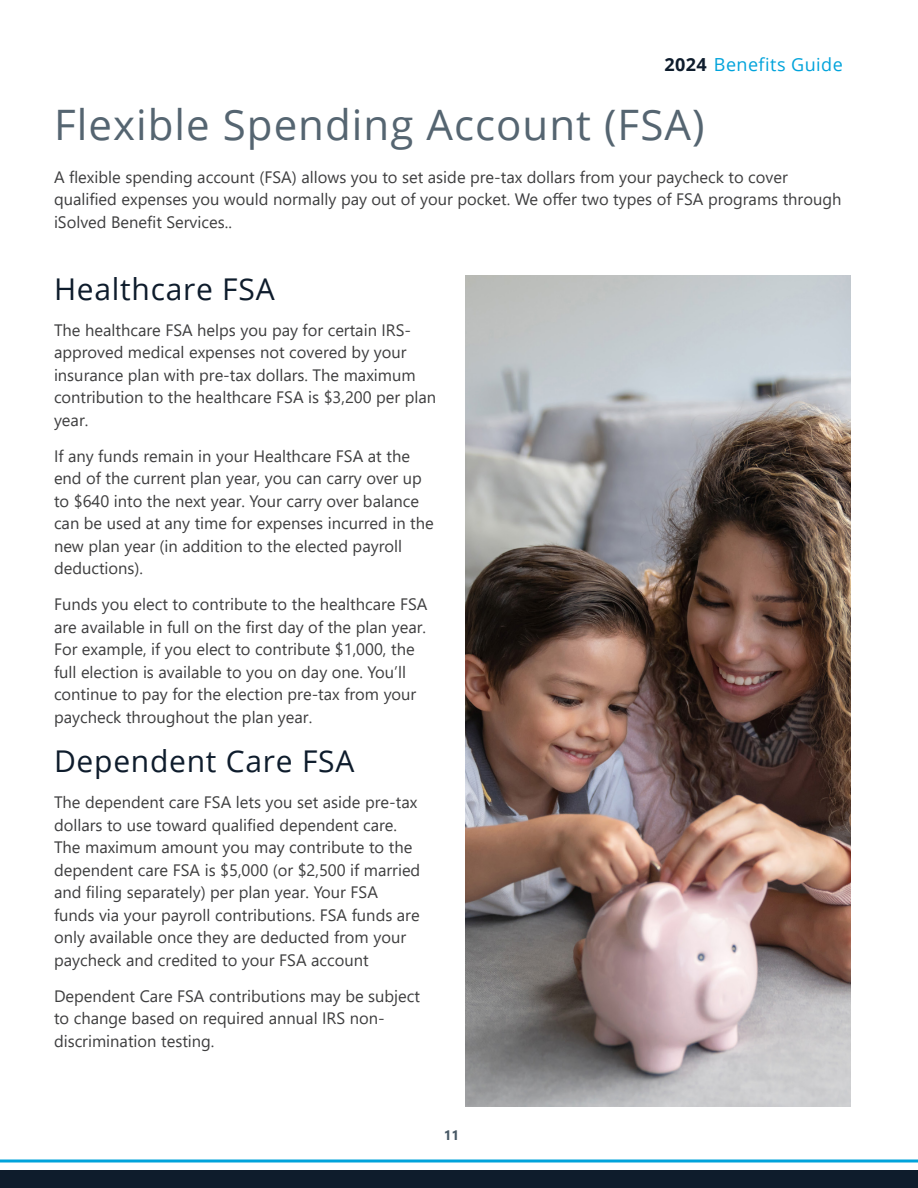
<style>
.page{position:relative;width:918px;height:1188px;background:#fff}
.page>*{position:absolute;margin:0;border:0;box-sizing:border-box;transform-origin:0 0}
.Body_Text{font:42px "Open Sans";letter-spacing:.025em;color:#556571}
.Body_Text-2{font:30px "Open Sans";letter-spacing:.025em;color:#0e1c2c}
.t1{font:18px "Open Sans";letter-spacing:.025em;color:#00a3db}
.Body_Text-3{font:16.5px/22.5px "Segoe UI";color:#3e3e3f}
.t2{font:700 13.5px "Segoe UI";color:#475865}
.s1{font-weight:700;color:#0e1c2c}
.s2{font-style:inherit}
</style>
<div class="page">
<div style="left:0;top:1171px;width:918px;height:17px;background:#0e1c2c"></div>
<hr style="left:0;top:1160px;width:918px;height:2px;background:#00a3db">
<img style="left:466px;top:275px;width:384px;height:832px">
<p class="t1" style="left:664px;top:52px;width:180px"><span class="s1">2024</span> Benefits Guide</p>
<p class="Body_Text" style="left:54px;top:96px;width:652px">Flexible Spending Account (FSA)</p>
<p class="Body_Text-3" style="left:54px;top:164px;width:789px">A flexible spending account (FSA) allows you to set aside pre-tax dollars from your paycheck to cover qualified expenses you would normally pay out of your pocket. We offer two types of FSA programs through iSolved Benefit Services..</p>
<p class="Body_Text-2" style="left:54px;top:268px;width:222px">Healthcare FSA</p>
<p class="Body_Text-3" style="left:54px;top:317px;width:384px">The healthcare FSA helps you pay for certain IRS&shy;approved medical expenses not covered by your insurance plan with pre-tax dollars. The maximum contribution to the healthcare FSA is $<span class="s2">3,200</span> per plan year.</p>
<p class="Body_Text-3" style="left:54px;top:443px;width:381px">If any funds remain in your Healthcare FSA at the end of the current plan year, you can carry over up to $<span class="s2">640</span> into the next year. Your carry over balance can be used at any time for expenses incurred in the new plan year (in addition to the elected payroll deductions).</p>
<p class="Body_Text-3" style="left:54px;top:592px;width:375px">Funds you elect to contribute to the healthcare FSA are available in full on the first day of the plan year.<br>For example, if you elect to contribute $1,000, the full election is available to you on day one. You’ll continue to pay for the election pre-tax from your paycheck throughout the plan year.</p>
<p class="Body_Text-2" style="left:54px;top:741px;width:302px">Dependent Care FSA</p>
<p class="Body_Text-3" style="left:54px;top:790px;width:368px">The dependent care FSA lets you set aside pre-tax dollars to use toward qualified dependent care.<br>The maximum amount you may contribute to the dependent care FSA is $5,000 (or $2,500 if married and filing separately) per plan year. Your FSA funds via your payroll contributions. FSA funds are only available once they are deducted from your paycheck and credited to your FSA account</p>
<p class="Body_Text-3" style="left:54px;top:983px;width:368px">Dependent Care FSA contributions may be subject to change based on required annual IRS non&shy;discrimination testing.</p>
<p class="t2" style="left:444px;top:1123px;width:17px">11</p>
</div>
